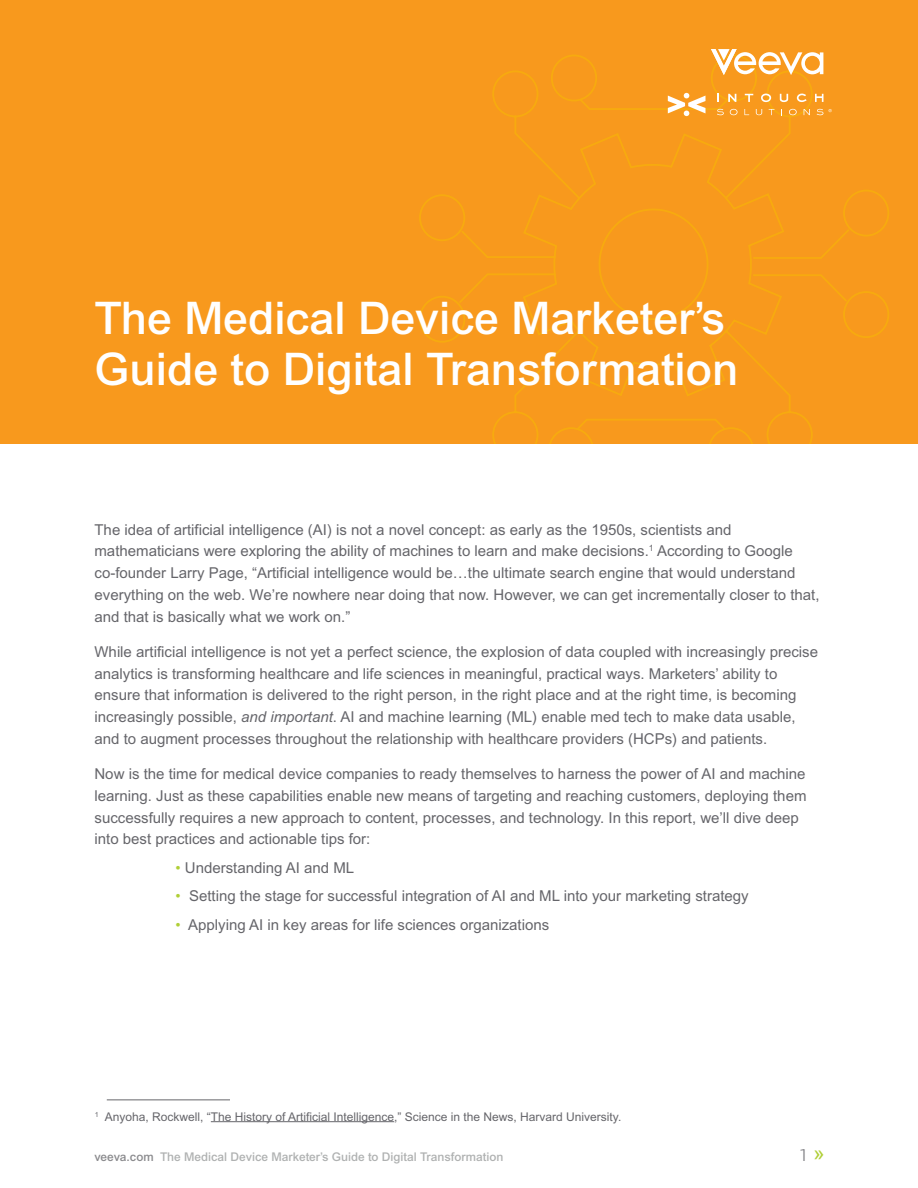
<style>
.page{position:relative;width:918px;height:1188px;background:#fff}
.page>*{position:absolute;margin:0;border:0;box-sizing:border-box;transform-origin:0 0}
.intro{font:500 45px/51px "Arial MT Std";color:#fff}
.t1{font:300 16.5px "Roboto";color:#65656a}
.Body{font:15px/21.8px "Arial MT Std";color:#65656a}
.Footnote{font:12px "Arial MT Std";color:#65656a}
.t2{font:500 12px "Arial MT Std";color:#afb1b1}
.s1{font-style:italic}
.s2{color:#b0cf37}
.s3{color:#8a8a8d}
.s4{font-weight:400;font-size:22.5px;color:#b0cf37}
</style>
<div class="page">
<div style="left:0;top:0;width:918px;height:444px;background:#f8991d"></div>
<svg style="left:419px;top:54px;width:470px;height:390px"></svg>
<hr style="left:107px;top:1100px;width:123px;height:1px;background:#65656a">
<hr style="left:211px;top:1121px;width:183px;height:1px;background:#65656a">
<svg style="left:711px;top:49px;width:112px;height:26px"></svg>
<svg style="left:716px;top:109px;width:22px;height:6px"></svg>
<svg style="left:744px;top:109px;width:5px;height:6px"></svg>
<svg style="left:755px;top:109px;width:7px;height:6px"></svg>
<svg style="left:768px;top:109px;width:14px;height:6px"></svg>
<svg style="left:788px;top:109px;width:9px;height:6px"></svg>
<svg style="left:803px;top:109px;width:7px;height:6px"></svg>
<svg style="left:716px;top:94px;width:3px;height:8px"></svg>
<svg style="left:727px;top:94px;width:9px;height:8px"></svg>
<svg style="left:744px;top:94px;width:9px;height:8px"></svg>
<svg style="left:760px;top:94px;width:11px;height:8px"></svg>
<svg style="left:779px;top:94px;width:9px;height:8px"></svg>
<svg style="left:796px;top:93px;width:11px;height:9px"></svg>
<svg style="left:814px;top:94px;width:9px;height:8px"></svg>
<svg style="left:816px;top:109px;width:16px;height:6px"></svg>
<svg style="left:667px;top:93px;width:39px;height:23px"></svg>
<p class="intro" style="left:94px;top:292px;width:645px">The Medical Device Marketer’s<br>Guide to Digital Transformation</p>
<p class="Body" style="left:94px;top:518px;width:727px">The idea of artificial intelligence (AI) is not a novel concept: as early as the 1950s, scientists and mathematicians were exploring the ability of machines to learn and make decisions.<sup>1</sup> According to Google co-founder Larry Page, “Artificial intelligence would be…the ultimate search engine that would understand everything on the web. We’re nowhere near doing that now. However, we can get incrementally closer to that, and that is basically what we work on.”</p>
<p class="Body" style="left:94px;top:641px;width:725px">While artificial intelligence is not yet a perfect science, the explosion of data coupled with increasingly precise analytics is transforming healthcare and life sciences in meaningful, practical ways. Marketers’ ability to ensure that information is delivered to the right person, in the right place and at the right time, is becoming increasingly possible, <span class="s1">and important</span>. AI and machine learning (ML) enable med tech to make data usable, and to augment processes throughout the relationship with healthcare providers (HCPs) and patients.</p>
<p class="Body" style="left:94px;top:763px;width:714px">Now is the time for medical device companies to ready themselves to harness the power of AI and machine learning. Just as these capabilities enable new means of targeting and reaching customers, deploying them successfully requires a new approach to content, processes, and technology. In this report, we’ll dive deep into best practices and actionable tips for:</p>
<p class="Body" style="left:176px;top:857px;width:180px"><span class="s2">•</span> Understanding AI and ML</p>
<p class="Body" style="left:176px;top:885px;width:575px"><span class="s2">•</span> Setting the stage for successful integration of AI and ML into your marketing strategy</p>
<p class="Body" style="left:176px;top:914px;width:375px"><span class="s2">•</span> Applying AI in key areas for life sciences organizations</p>
<p class="Footnote" style="left:95px;top:1109px;width:528px"><sup>1</sup> Anyoha, Rockwell, “The History of Artificial Intelligence,” Science in the News, Harvard University.</p>
<p class="t2" style="left:94px;top:1150px;width:410px"><span class="s3">veeva.com</span> The Medical Device Marketer’s Guide to Digital Transformation</p>
<p class="t1" style="left:799px;top:1144px;width:26px">1 <span class="s4">»</span></p>
</div>
